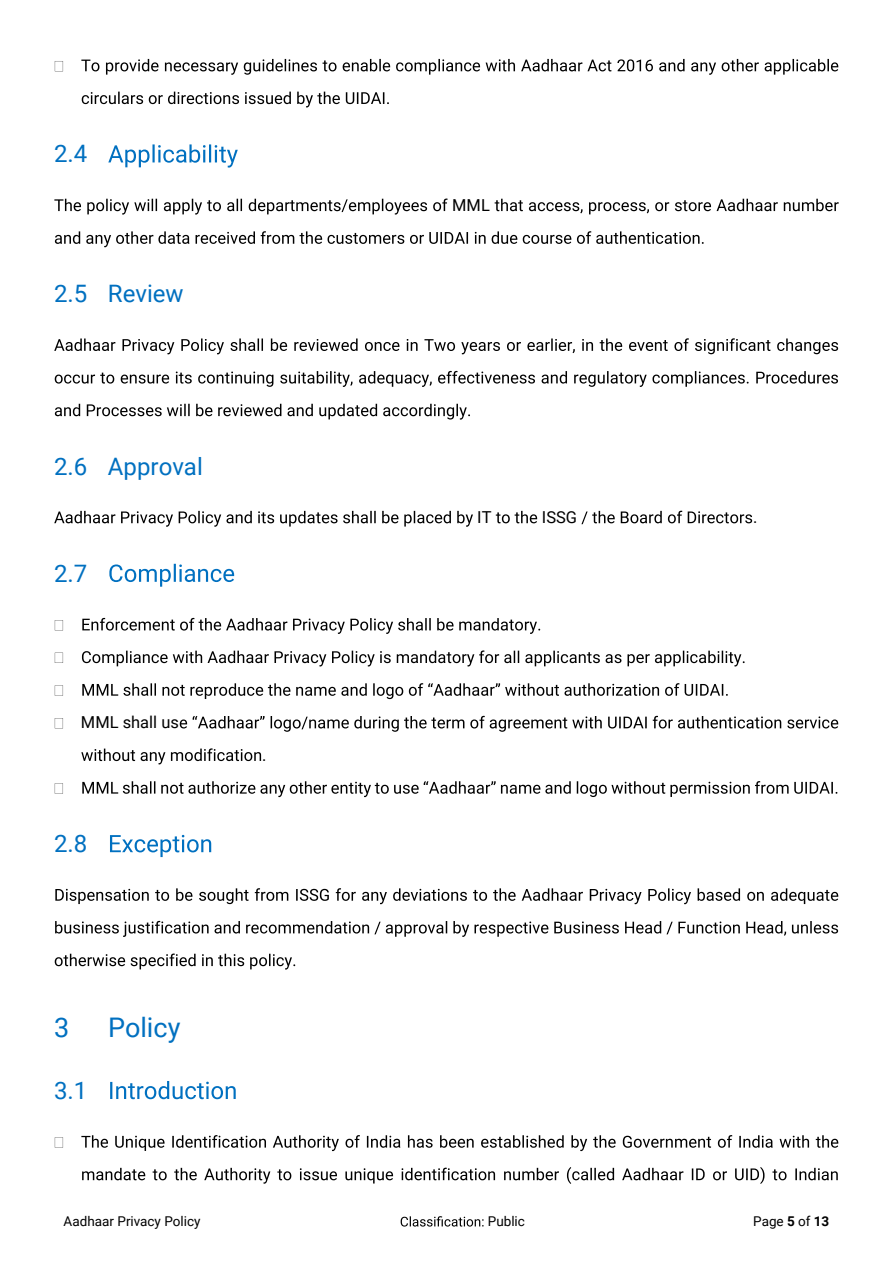
<style>
.page{position:relative;width:893px;height:1263px;background:#fff}
.page>*{position:absolute;margin:0;border:0;box-sizing:border-box;transform-origin:0 0}
.t1{font:27px "Roboto";color:#0070c0}
.t2{font:24px "Roboto";color:#0070c0}
.t3{font:16.5px "Roboto";color:#000}
.t4{font:13.5px "Roboto";color:#000}
.s1{font-weight:700}
</style>
<div class="page">
<svg style="left:401px;top:1216px;width:83px;height:10px"></svg>
<svg style="left:55px;top:61px;width:8px;height:10px"></svg>
<svg style="left:81px;top:59px;width:757px;height:16px"></svg>
<svg style="left:82px;top:92px;width:307px;height:15px"></svg>
<svg style="left:108px;top:144px;width:130px;height:24px"></svg>
<svg style="left:54px;top:199px;width:394px;height:16px"></svg>
<svg style="left:495px;top:199px;width:88px;height:14px"></svg>
<svg style="left:589px;top:202px;width:60px;height:12px"></svg>
<svg style="left:655px;top:199px;width:184px;height:12px"></svg>
<svg style="left:55px;top:231px;width:267px;height:16px"></svg>
<svg style="left:328px;top:231px;width:376px;height:13px"></svg>
<svg style="left:54px;top:338px;width:784px;height:16px"></svg>
<svg style="left:55px;top:371px;width:783px;height:16px"></svg>
<svg style="left:55px;top:404px;width:415px;height:16px"></svg>
<svg style="left:54px;top:511px;width:419px;height:16px"></svg>
<svg style="left:496px;top:511px;width:41px;height:12px"></svg>
<svg style="left:581px;top:511px;width:171px;height:13px"></svg>
<svg style="left:109px;top:564px;width:125px;height:23px"></svg>
<svg style="left:55px;top:620px;width:8px;height:10px"></svg>
<svg style="left:82px;top:618px;width:458px;height:16px"></svg>
<svg style="left:55px;top:653px;width:8px;height:10px"></svg>
<svg style="left:82px;top:650px;width:663px;height:16px"></svg>
<svg style="left:55px;top:685px;width:8px;height:11px"></svg>
<svg style="left:82px;top:683px;width:646px;height:16px"></svg>
<svg style="left:55px;top:718px;width:8px;height:10px"></svg>
<svg style="left:180px;top:716px;width:467px;height:16px"></svg>
<svg style="left:653px;top:716px;width:185px;height:12px"></svg>
<svg style="left:81px;top:748px;width:180px;height:16px"></svg>
<svg style="left:55px;top:783px;width:8px;height:11px"></svg>
<svg style="left:82px;top:781px;width:755px;height:16px"></svg>
<svg style="left:110px;top:835px;width:101px;height:22px"></svg>
<svg style="left:55px;top:888px;width:783px;height:16px"></svg>
<svg style="left:55px;top:921px;width:783px;height:16px"></svg>
<svg style="left:55px;top:953px;width:240px;height:16px"></svg>
<svg style="left:110px;top:1081px;width:126px;height:18px"></svg>
<svg style="left:55px;top:1137px;width:8px;height:10px"></svg>
<svg style="left:81px;top:1135px;width:84px;height:16px"></svg>
<svg style="left:172px;top:1135px;width:666px;height:16px"></svg>
<svg style="left:82px;top:1167px;width:756px;height:17px"></svg>
<h2 class="t2" style="left:54px;top:137px;width:35px">2.4</h2>
<h2 class="t2" style="left:54px;top:277px;width:131px">2.5 Review</h2>
<h2 class="t2" style="left:54px;top:449px;width:150px">2.6 Approval</h2>
<h2 class="t2" style="left:54px;top:556px;width:35px">2.7</h2>
<p class="t3" style="left:81px;top:711px;width:100px">MML shall us</p>
<h2 class="t2" style="left:54px;top:827px;width:35px">2.8</h2>
<p class="t3" style="left:262px;top:743px;width:6px">.</p>
<h1 class="t1" style="left:54px;top:1008px;width:17px">3</h1>
<h1 class="t1" style="left:108px;top:1008px;width:74px">Policy</h1>
<h2 class="t2" style="left:54px;top:1074px;width:35px">3.1</h2>
<p class="t3" style="left:452px;top:194px;width:39px">MML</p>
<p class="t3" style="left:477px;top:506px;width:16px">IT</p>
<p class="t3" style="left:542px;top:506px;width:37px">ISSG</p>
<p class="t3" style="left:753px;top:506px;width:6px">.</p>
<p class="t4" style="left:64px;top:1212px;width:138px">Aadhaar Privacy Policy</p>
<p class="t4" style="left:488px;top:1212px;width:39px">Public</p>
<p class="t4" style="left:753px;top:1212px;width:78px">Page <span class="s1">5</span> of <span class="s1">13</span></p>
</div>
